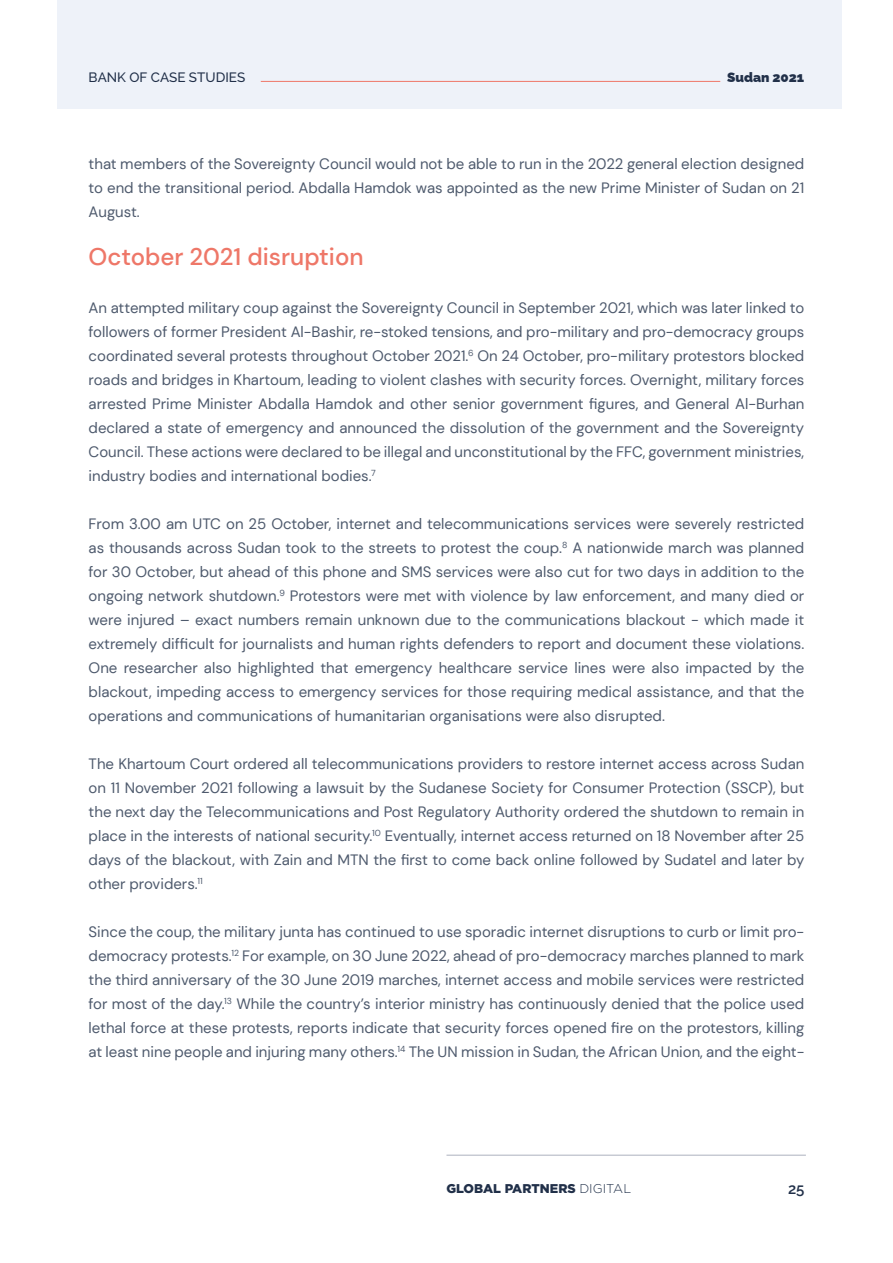
<style>
.page{position:relative;width:893px;height:1263px;background:#fff}
.page>*{position:absolute;margin:0;border:0;box-sizing:border-box;transform-origin:0 0}
.t1{font:500 24px "DM Sans";color:#ee7768}
.t2{font:15px/24px "DM Sans";color:#4e5a6d;text-align:justify}
.t3{font:600 15px "Raleway";color:#213049}
.t4{font:500 13.5px "Raleway";color:#213049}
.t5{font:900 13.5px "Raleway";color:#213049}
.t6{font:900 12.75px "Gotham";color:#213049}
.s1{font-weight:300}
</style>
<div class="page">
<hr style="left:446px;top:1155px;width:360px;height:1px;background:#acb1bf">
<div style="left:57px;top:0;width:785px;height:108px;background:#eef2f9"></div>
<hr style="left:261px;top:81px;width:459px;height:1px;background:#ee7768">
<p class="t4" style="left:89px;top:70px;width:158px">BANK OF CASE STUDIES</p>
<p class="t5" style="left:727px;top:67px;width:79px">Sudan 2021</p>
<p class="t2" style="left:89px;top:151px;width:717px">that members of the Sovereignty Council would not be able to run in the 2022 general election designed to end the transitional period. Abdalla Hamdok was appointed as the new Prime Minister of Sudan on 21<br>August.</p>
<h1 class="t1" style="left:89px;top:241px;width:276px">October 2021 disruption</h1>
<p class="t2" style="left:89px;top:295px;width:717px">An attempted military coup against the Sovereignty Council in September 2021, which was later linked to followers of former President Al-Bashir, re-stoked tensions, and pro-military and pro-democracy groups coordinated several protests throughout October 2021.<sup>6</sup> On 24 October, pro-military protestors blocked roads and bridges in Khartoum, leading to violent clashes with security forces. Overnight, military forces arrested Prime Minister Abdalla Hamdok and other senior government figures, and General Al-Burhan declared a state of emergency and announced the dissolution of the government and the Sovereignty Council. These actions were declared to be illegal and unconstitutional by the FFC, government ministries, industry bodies and international bodies.<sup>7</sup></p>
<p class="t2" style="left:89px;top:511px;width:717px">From 3.00 am UTC on 25 October, internet and telecommunications services were severely restricted as thousands across Sudan took to the streets to protest the coup.<sup>8</sup> A nationwide march was planned for 30 October, but ahead of this phone and SMS services were also cut for two days in addition to the ongoing network shutdown.<sup>9</sup> Protestors were met with violence by law enforcement, and many died or were injured – exact numbers remain unknown due to the communications blackout - which made it extremely difficult for journalists and human rights defenders to report and document these violations.<br>One researcher also highlighted that emergency healthcare service lines were also impacted by the blackout, impeding access to emergency services for those requiring medical assistance, and that the operations and communications of humanitarian organisations were also disrupted.</p>
<p class="t2" style="left:89px;top:751px;width:717px">The Khartoum Court ordered all telecommunications providers to restore internet access across Sudan on 11 November 2021 following a lawsuit by the Sudanese Society for Consumer Protection (SSCP), but the next day the Telecommunications and Post Regulatory Authority ordered the shutdown to remain in place in the interests of national security.<sup>10</sup> Eventually, internet access returned on 18 November after 25 days of the blackout, with Zain and MTN the first to come back online followed by Sudatel and later by other providers.<sup>11</sup></p>
<p class="t2" style="left:89px;top:919px;width:717px">Since the coup, the military junta has continued to use sporadic internet disruptions to curb or limit pro&shy;democracy protests.<sup>12</sup> For example, on 30 June 2022, ahead of pro-democracy marches planned to mark the third anniversary of the 30 June 2019 marches, internet access and mobile services were restricted for most of the day.<sup>13</sup> While the country’s interior ministry has continuously denied that the police used lethal force at these protests, reports indicate that security forces opened fire on the protestors, killing at least nine people and injuring many others.<sup>14</sup> The UN mission in Sudan, the African Union, and the eight-</p>
<p class="t6" style="left:446px;top:1181px;width:186px">GLOBAL PARTNERS <span class="s1">DIGITAL</span></p>
<p class="t3" style="left:788px;top:1180px;width:18px">25</p>
</div>
